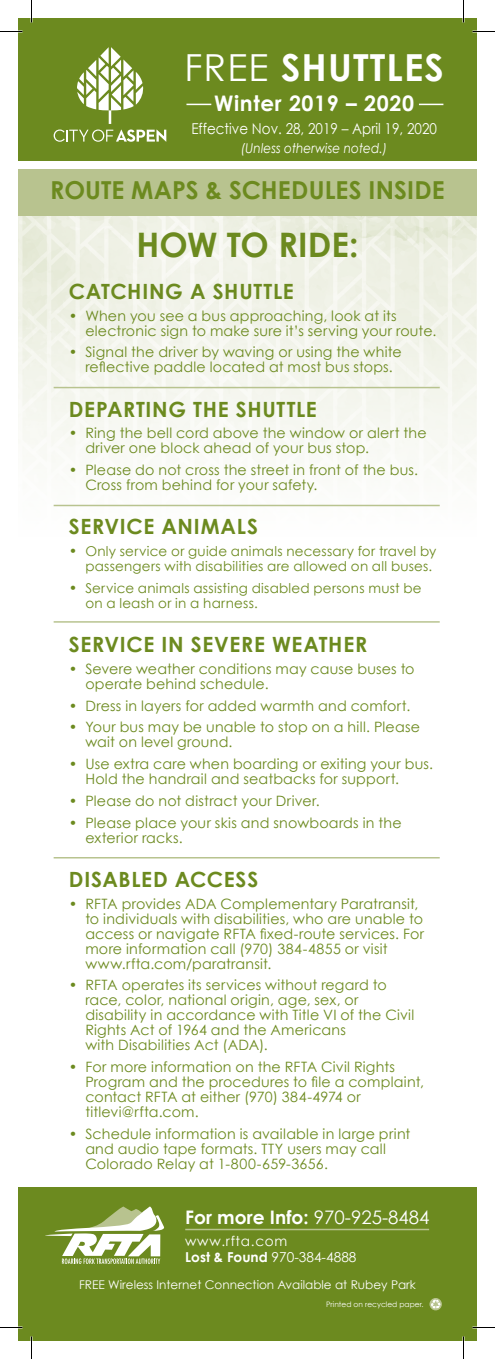
<style>
.page{position:relative;width:495px;height:1359px;background:#fff}
.page>*{position:absolute;margin:0;border:0;box-sizing:border-box;transform-origin:0 0}
.t1{font:700 37.2px "Century Gothic";letter-spacing:.03em;color:#fff}
.t2{font:700 33.75px "Century Gothic";color:#6c8a1f}
.t3{font:700 24.75px "Century Gothic";letter-spacing:.005em;color:#6c8a1f}
.t4{font:700 21.45px "Century Gothic";letter-spacing:.03em;color:#fff}
.t5{font:700 21px "Century Gothic";letter-spacing:.03em;color:#6c8a1f}
.t6{font:700 18.6px "Century Gothic";color:#fff}
.t7{font:15px "Century Gothic";color:#fff;scale:.9 1}
.t8{font:14.25px/15px "Century Gothic";letter-spacing:.015em;color:#6c8a1f}
.t9{font:13.65px/16.2px "Century Gothic";letter-spacing:.025em;color:#fff}
.t10{font:13.5px/15px "Century Gothic";letter-spacing:.02em;color:#6c8a1f}
.t11{font:italic 13.5px "Century Gothic";color:#fff;scale:.9 1}
.t12{font:12px "Century Gothic";color:#fff}
.t13{font:7.5px "Century Gothic";color:#fff}
.s1{font-weight:400}
.s2{font-size:14.25px}
.s3{font-weight:700}
</style>
<div class="page">
<img style="left:18px;top:215px;width:459px;height:292px">
<div style="left:18px;top:18px;width:459px;height:142px;background:#6c8a1f"></div>
<div style="left:18px;top:169px;width:459px;height:46px;background:#b8c38f"></div>
<svg style="left:77px;top:47px;width:67px;height:77px"></svg>
<svg style="left:54px;top:130px;width:112px;height:12px"></svg>
<hr style="left:54px;top:387px;width:386px;height:1px;background:#b8c38f">
<hr style="left:54px;top:505px;width:386px;height:1px;background:#b8c38f">
<hr style="left:54px;top:621px;width:386px;height:2px;background:#b8c38f">
<hr style="left:54px;top:857px;width:386px;height:2px;background:#b8c38f">
<div style="left:18px;top:1187px;width:459px;height:154px;background:#6c8a1f"></div>
<svg style="left:429px;top:1298px;width:13px;height:12px"></svg>
<svg style="left:431px;top:1300px;width:10px;height:9px"></svg>
<hr style="left:185px;top:1229px;width:244px;height:1px;background:#b8c38f">
<svg style="left:419px;top:104px;width:24px;height:1px"></svg>
<svg style="left:186px;top:104px;width:25px;height:1px"></svg>
<svg style="left:45px;top:1206px;width:120px;height:58px"></svg>
<svg style="left:0;top:31px;width:22px;height:1px"></svg>
<svg style="left:472px;top:31px;width:23px;height:1px"></svg>
<svg style="left:0;top:1327px;width:22px;height:1px"></svg>
<svg style="left:472px;top:1327px;width:23px;height:1px"></svg>
<svg style="left:31px;top:0;width:1px;height:22px"></svg>
<svg style="left:31px;top:1336px;width:1px;height:23px"></svg>
<svg style="left:463px;top:0;width:1px;height:22px"></svg>
<svg style="left:463px;top:1336px;width:1px;height:23px"></svg>
<h1 class="t1" style="left:184px;top:44px;width:261px"><span class="s1">FREE</span> SHUTTLES</h1>
<h3 class="t4" style="left:214px;top:89px;width:201px">Winter 2019 – 2020</h3>
<p class="t7" style="left:191px;top:120px;width:274px">Effective Nov. 28, 2019 – April 19, 2020</p>
<p class="t11" style="left:241px;top:140px;width:164px">(Unless otherwise noted.)</p>
<h3 class="t3" style="left:50px;top:174px;width:396px">ROUTE MAPS &amp; SCHEDULES INSIDE</h3>
<h2 class="t2" style="left:136px;top:223px;width:224px">HOW TO RIDE:</h2>
<h3 class="t5" style="left:69px;top:278px;width:226px">CATCHING A SHUTTLE</h3>
<p class="t8" style="left:85px;top:308px;width:353px;text-indent:-17px">• When you see a bus approaching, look at its electronic sign to make sure it’s serving your route.</p>
<p class="t8" style="left:69px;top:344px;width:334px;text-align:center">• Signal the driver by waving or using the white reflective paddle located at most bus stops.</p>
<h3 class="t5" style="left:69px;top:396px;width:249px">DEPARTING THE SHUTTLE</h3>
<p class="t8" style="left:85px;top:425px;width:343px;text-indent:-17px">• Ring the bell cord above the window or alert the driver one block ahead of your bus stop.</p>
<p class="t8" style="left:85px;top:462px;width:334px;text-indent:-17px">• Please do not cross the street in front of the bus.<br>Cross from behind for your safety.</p>
<h3 class="t5" style="left:69px;top:513px;width:191px">SERVICE ANIMALS</h3>
<p class="t10" style="left:85px;top:543px;width:353px;text-indent:-16px"><span class="s2">•</span> Only service or guide animals necessary for travel by passengers with disabilities are allowed on all buses.</p>
<p class="t10" style="left:85px;top:580px;width:338px;text-indent:-16px"><span class="s2">•</span> Service animals assisting disabled persons must be on a leash or in a harness.</p>
<h3 class="t5" style="left:69px;top:631px;width:300px">SERVICE IN SEVERE WEATHER</h3>
<p class="t8" style="left:85px;top:661px;width:331px;text-indent:-17px">• Severe weather conditions may cause buses to operate behind schedule.</p>
<p class="t8" style="left:69px;top:698px;width:343px">• Dress in layers for added warmth and comfort.</p>
<p class="t8" style="left:85px;top:719px;width:336px;text-indent:-17px">• Your bus may be unable to stop on a hill. Please wait on level ground.</p>
<p class="t8" style="left:85px;top:756px;width:349px;text-indent:-17px">• Use extra care when boarding or exiting your bus.<br>Hold the handrail and seatbacks for support.</p>
<p class="t8" style="left:69px;top:793px;width:252px">• Please do not distract your Driver.</p>
<p class="t8" style="left:85px;top:815px;width:318px;text-indent:-17px">• Please place your skis and snowboards in the exterior racks.</p>
<h3 class="t5" style="left:69px;top:866px;width:191px">DISABLED ACCESS</h3>
<p class="t8" style="left:85px;top:896px;width:340px;text-indent:-17px">• RFTA provides ADA Complementary Paratransit, to individuals with disabilities, who are unable to access or navigate RFTA fixed-route services. For more information call (970) 384-4855 or visit www.rfta.com/paratransit.</p>
<p class="t8" style="left:85px;top:977px;width:330px;text-indent:-17px">• RFTA operates its services without regard to race, color, national origin, age, sex, or disability in accordance with Title VI of the Civil Rights Act of 1964 and the Americans<br>with Disabilities Act (ADA).</p>
<p class="t8" style="left:85px;top:1059px;width:340px;text-indent:-17px">• For more information on the RFTA Civil Rights Program and the procedures to file a complaint, contact RFTA at either (970) 384-4974 or titlevi@rfta.com.</p>
<p class="t8" style="left:85px;top:1126px;width:327px;text-indent:-17px">• Schedule information is available in large print and audio tape formats. TTY users may call<br>Colorado Relay at 1-800-659-3656.</p>
<h3 class="t6" style="left:185px;top:1206px;width:246px">For more Info: <span class="s1">970-925-8484</span></h3>
<p class="t9" style="left:185px;top:1232px;width:173px">www.rfta.com<br><span class="s3">Lost &amp; Found</span> 970-384-4888</p>
<p class="t12" style="left:79px;top:1277px;width:338px">FREE Wireless Internet Connection Available at Rubey Park</p>
<p class="t13" style="left:326px;top:1300px;width:99px">Printed on recycled paper.</p>
</div>
